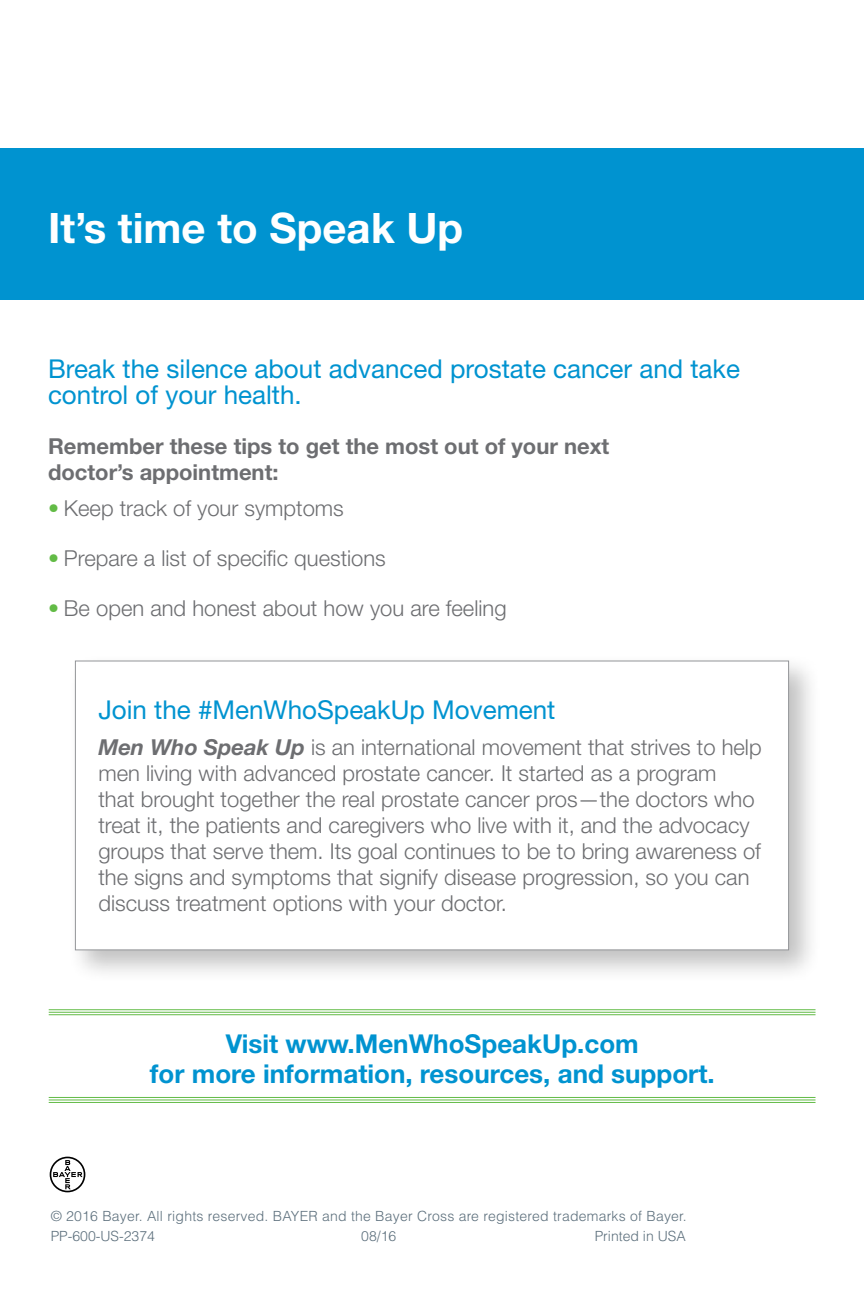
<style>
.page{position:relative;width:864px;height:1296px;background:#fff}
.page>*{position:absolute;margin:0;border:0;box-sizing:border-box;transform-origin:0 0}
.t1{font:700 42px "Helvetica Neue";color:#fff}
.t2{font:26px/26px "Helvetica Neue";color:#0093d0}
.t3{font:700 26px/30px "Helvetica Neue";color:#0093d0;text-align:center}
.t4{font:300 22px/26px "Helvetica Neue";color:#6d6e71}
.t5{font:700 22px/26px "Helvetica Neue";color:#6d6e71}
.t6{font:300 14px/20px "Helvetica";letter-spacing:.015em;color:#5c6f7c}
.s1{font-weight:700;color:#62bb46}
.s2{font-weight:700;font-style:italic}
</style>
<div class="page">
<div style="left:0;top:149px;width:864px;height:151px;background:#0093d0"></div>
<svg style="left:50px;top:1157px;width:35px;height:35px"></svg>
<div style="left:67px;top:653px;width:755px;height:330px;background:#000;opacity:.25"></div>
<div style="left:75px;top:660px;width:714px;height:290px;background:#fff;border:1px solid #939598"></div>
<hr style="left:49px;top:1009px;width:767px;height:1px;background:#62bb46">
<hr style="left:49px;top:1012px;width:767px;height:1px;background:#62bb46">
<hr style="left:49px;top:1014px;width:767px;height:1px;background:#62bb46">
<hr style="left:49px;top:1097px;width:767px;height:1px;background:#62bb46">
<hr style="left:49px;top:1099px;width:767px;height:1px;background:#62bb46">
<hr style="left:49px;top:1102px;width:767px;height:1px;background:#62bb46">
<h1 class="t1" style="left:48px;top:202px;width:417px">It’s time to Speak Up</h1>
<p class="t2" style="left:48px;top:355px;width:694px">Break the silence about advanced prostate cancer and take control of your health.</p>
<p class="t5" style="left:48px;top:433px;width:563px">Remember these tips to get the most out of your next doctor’s appointment:</p>
<p class="t4" style="left:48px;top:495px;width:297px"><span class="s1">•</span> Keep track of your symptoms</p>
<p class="t4" style="left:48px;top:545px;width:339px"><span class="s1">•</span> Prepare a list of specific questions</p>
<p class="t4" style="left:48px;top:595px;width:460px"><span class="s1">•</span> Be open and honest about how you are feeling</p>
<p class="t2" style="left:98px;top:697px;width:459px">Join the #MenWhoSpeakUp Movement</p>
<p class="t4" style="left:98px;top:734px;width:665px"><span class="s2">Men Who Speak Up</span> is an international movement that strives to help men living with advanced prostate cancer. It started as a program<br>that brought together the real prostate cancer pros—the doctors who treat it, the patients and caregivers who live with it, and the advocacy groups that serve them. Its goal continues to be to bring awareness of the signs and symptoms that signify disease progression, so you can discuss treatment options with your doctor.</p>
<p class="t3" style="left:150px;top:1028px;width:566px">Visit www.MenWhoSpeakUp.com<br>for more information, resources, and support.</p>
<p class="t6" style="left:51px;top:1206px;width:638px">© 2016 Bayer. All rights reserved. BAYER and the Bayer Cross are registered trademarks of Bayer.<br>PP-600-US-2374</p>
<p class="t6" style="left:361px;top:1226px;width:37px">08/16</p>
<p class="t6" style="left:595px;top:1226px;width:93px">Printed in USA</p>
</div>
